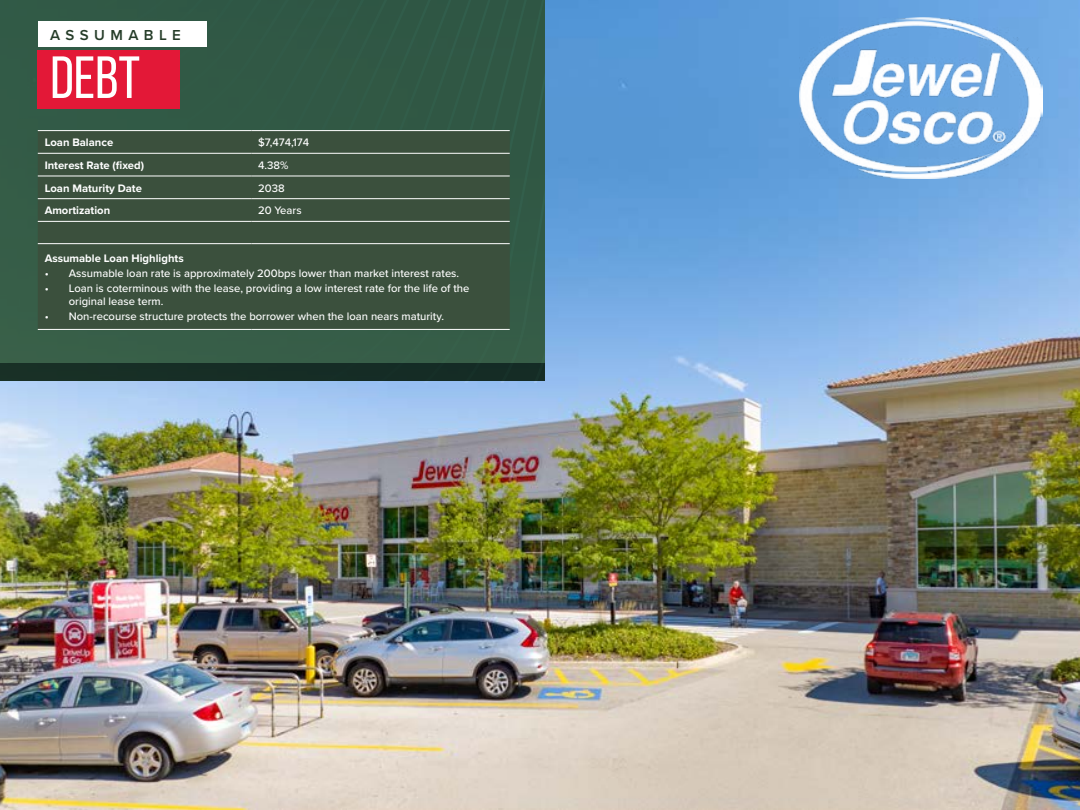
<style>
.page{position:relative;width:1080px;height:810px;background:#fff}
.page>*{position:absolute;margin:0;border:0;box-sizing:border-box;transform-origin:0 0}
.t1{font:59.38px "Bebas Neue";color:#fff}
.t2{font:600 15px "Proxima Nova";letter-spacing:.36em;color:#253c28}
.t3{font:500 11.25px/12.5px "Proxima Nova";color:#fff}
.t4{font:700 11.25px "Proxima Nova";color:#fff}
</style>
<div class="page">
<img style="left:0;top:0;width:1080px;height:810px">
<svg style="left:0;top:362px;width:545px;height:21px;background:#253e3a"></svg>
<div style="left:0;top:0;width:545px;height:362px;background:#315945"></div>
<div style="left:38px;top:131px;width:472px;height:198px;background:#3b503d"></div>
<hr style="left:38px;top:130px;width:213px;height:1px;background:#fff">
<hr style="left:251px;top:130px;width:259px;height:1px;background:#fff">
<hr style="left:38px;top:153px;width:213px;height:1px;background:#fff">
<hr style="left:251px;top:153px;width:259px;height:1px;background:#fff">
<hr style="left:38px;top:176px;width:213px;height:1px;background:#fff">
<hr style="left:251px;top:176px;width:259px;height:1px;background:#fff">
<hr style="left:38px;top:198px;width:213px;height:1px;background:#fff">
<hr style="left:251px;top:198px;width:259px;height:1px;background:#fff">
<hr style="left:38px;top:221px;width:213px;height:1px;background:#fff">
<hr style="left:251px;top:221px;width:259px;height:1px;background:#fff">
<hr style="left:38px;top:243px;width:213px;height:1px;background:#fff">
<hr style="left:251px;top:243px;width:259px;height:1px;background:#fff">
<hr style="left:38px;top:329px;width:213px;height:1px;background:#fff">
<hr style="left:251px;top:329px;width:259px;height:1px;background:#fff">
<div style="left:38px;top:50px;width:142px;height:59px;background:#e31837"></div>
<div style="left:38px;top:21px;width:168px;height:26px;background:#fff"></div>
<img style="left:800px;top:18px;width:242px;height:160px">
<h2 class="t2" style="left:50px;top:24px;width:132px">ASSUMABLE</h2>
<h1 class="t1" style="left:50px;top:45px;width:91px">DEBT</h1>
<p class="t4" style="left:45px;top:134px;width:70px">Loan Balance</p>
<p class="t3" style="left:258px;top:136px;width:52px">$7,474,174</p>
<p class="t4" style="left:45px;top:157px;width:101px">Interest Rate (fixed)</p>
<p class="t3" style="left:258px;top:159px;width:32px">4.38%</p>
<p class="t4" style="left:45px;top:180px;width:99px">Loan Maturity Date</p>
<p class="t3" style="left:258px;top:181px;width:28px">2038</p>
<p class="t4" style="left:45px;top:202px;width:67px">Amortization</p>
<p class="t3" style="left:258px;top:204px;width:45px">20 Years</p>
<p class="t4" style="left:45px;top:250px;width:141px">Assumable Loan Highlights</p>
<p class="t3" style="left:45px;top:267px;width:416px">• Assumable loan rate is approximately 200bps lower than market interest rates.</p>
<p class="t3" style="left:69px;top:282px;width:402px;text-indent:-24px">• Loan is coterminous with the lease, providing a low interest rate for the life of the original lease term.</p>
<p class="t3" style="left:45px;top:310px;width:401px">• Non-recourse structure protects the borrower when the loan nears maturity.</p>
</div>
